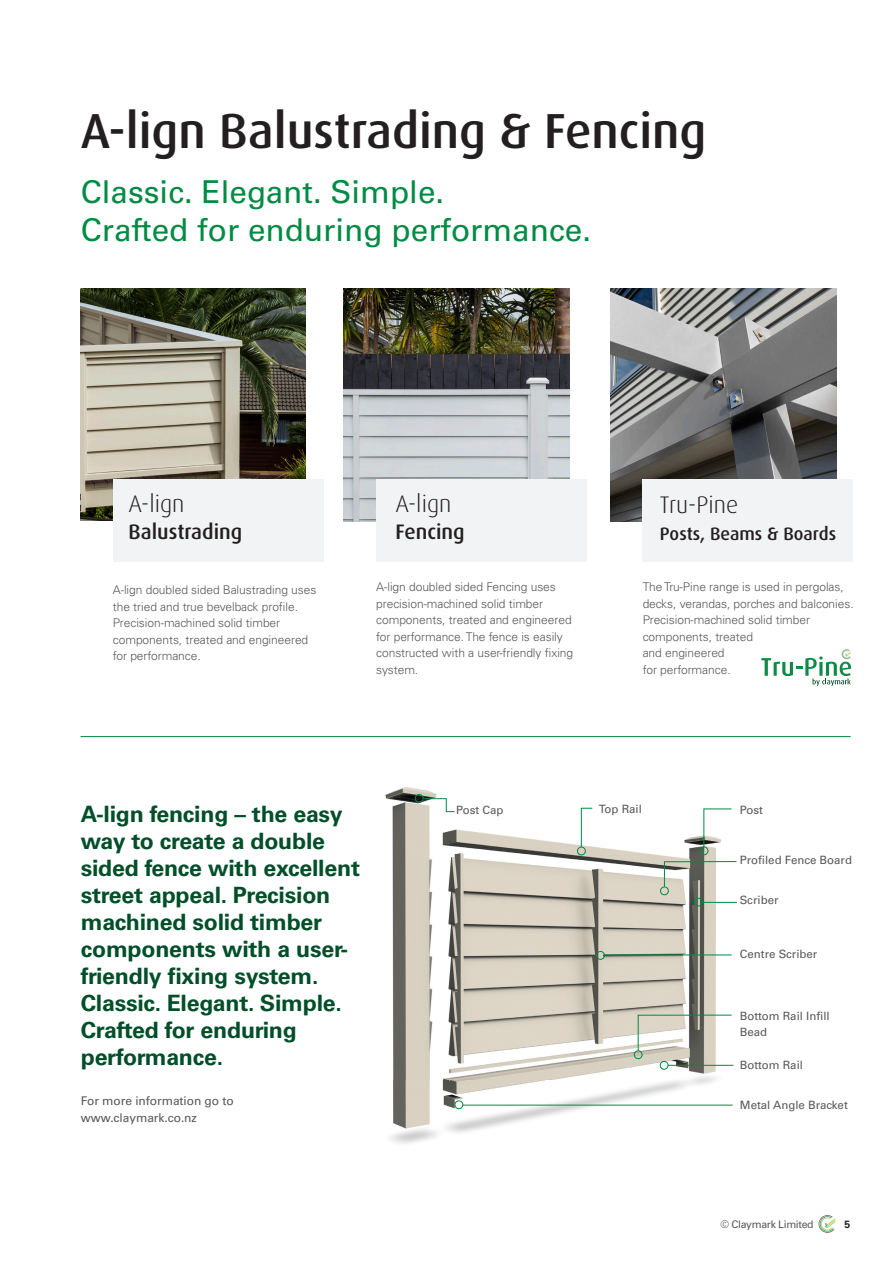
<style>
.page{position:relative;width:893px;height:1263px;background:#fff}
.page>*{position:absolute;margin:0;border:0;box-sizing:border-box;transform-origin:0 0}
.t1{font:500 49.2px "Dax";color:#231f20}
.t2{font:31.5px/37.8px "Univers LT Std";color:#008b43}
.t3{font:300 24px "Dax";color:#231f20}
.Head_1_large_blurb{font:700 22.5px/27px "Univers LT Std";letter-spacing:-.01em;color:#004f29}
.t4{font:500 21px "Dax";color:#231f20}
.t5{font:500 18px "Dax";color:#231f20}
.Body_Text{font:300 12px/16.5px "Univers LT Std";letter-spacing:-.005em;color:#57585a}
.Body_Text-2{font:12px/16.5px "Univers LT Std";letter-spacing:-.005em;color:#57585a}
.t6{font:11.4px/16.6px "Univers LT Std";color:#57585a}
.t7{font:10.5px "Univers LT Std";letter-spacing:-.03em;color:#57585a}
.t8{font:700 10.5px "Univers LT Std";color:#231f20}
</style>
<div class="page">
<img style="left:385px;top:787px;width:352px;height:357px">
<div style="left:660px;top:1061px;width:8px;height:8px;border:1px solid #008b43;border-radius:50%"></div>
<div style="left:694px;top:898px;width:8px;height:8px;border:1px solid #008b43;border-radius:50%"></div>
<div style="left:700px;top:847px;width:8px;height:8px;border:1px solid #008b43;border-radius:50%"></div>
<div style="left:660px;top:887px;width:9px;height:8px;border:1px solid #008b43;border-radius:50%"></div>
<div style="left:596px;top:951px;width:9px;height:8px;border:1px solid #008b43;border-radius:50%"></div>
<div style="left:634px;top:1050px;width:8px;height:9px;border:1px solid #008b43;border-radius:50%"></div>
<div style="left:577px;top:847px;width:9px;height:8px;border:1px solid #008b43;border-radius:50%"></div>
<div style="left:415px;top:794px;width:8px;height:8px;border:1px solid #008b43;border-radius:50%"></div>
<hr style="left:668px;top:1065px;width:65px;height:1px;background:#008b43">
<hr style="left:702px;top:902px;width:35px;height:1px;background:#008b43">
<svg style="left:664px;top:861px;width:73px;height:26px"></svg>
<hr style="left:604px;top:955px;width:128px;height:1px;background:#008b43">
<svg style="left:638px;top:1015px;width:99px;height:36px"></svg>
<svg style="left:581px;top:808px;width:12px;height:39px"></svg>
<svg style="left:703px;top:808px;width:29px;height:39px"></svg>
<svg style="left:423px;top:798px;width:32px;height:14px"></svg>
<div style="left:455px;top:1100px;width:8px;height:9px;border:1px solid #008b43;border-radius:50%"></div>
<hr style="left:463px;top:1105px;width:270px;height:1px;background:#008b43">
<svg style="left:761px;top:649px;width:90px;height:37px"></svg>
<img style="left:80px;top:289px;width:226px;height:232px">
<img style="left:611px;top:289px;width:226px;height:232px">
<img style="left:344px;top:289px;width:226px;height:232px">
<hr style="left:81px;top:736px;width:770px;height:1px;background:#008b43">
<div style="left:113px;top:479px;width:210px;height:83px;background:#f2f3f4"></div>
<div style="left:376px;top:479px;width:211px;height:83px;background:#f2f3f4"></div>
<div style="left:643px;top:479px;width:210px;height:83px;background:#f2f3f4"></div>
<svg style="left:819px;top:1215px;width:16px;height:18px"></svg>
<p class="t1" style="left:81px;top:104px;width:627px">A-lign Balustrading &amp; Fencing</p>
<p class="t2" style="left:81px;top:173px;width:512px">Classic. Elegant. Simple.<br>Crafted for enduring performance.</p>
<p class="t3" style="left:128px;top:491px;width:57px">A-lign</p>
<p class="t4" style="left:128px;top:520px;width:115px">Balustrading</p>
<p class="t3" style="left:395px;top:491px;width:57px">A-lign</p>
<p class="t4" style="left:395px;top:520px;width:71px">Fencing</p>
<p class="t3" style="left:660px;top:492px;width:80px">Tru-Pine</p>
<p class="t5" style="left:660px;top:524px;width:178px">Posts, Beams &amp; Boards</p>
<p class="Body_Text" style="left:113px;top:582px;width:205px">A-lign doubled sided Balustrading uses the tried and true bevelback profile.<br>Precision-machined solid timber components, treated and engineered for performance.</p>
<p class="Body_Text" style="left:376px;top:579px;width:198px">A-lign doubled sided Fencing uses precision-machined solid timber components, treated and engineered for performance. The fence is easily constructed with a user-friendly fixing system.</p>
<p class="Body_Text" style="left:643px;top:579px;width:213px">The Tru-Pine range is used in pergolas, decks, verandas, porches and balconies.<br>Precision-machined solid timber components, treated<br>and engineered<br>for performance.</p>
<p class="Head_1_large_blurb" style="left:81px;top:801px;width:281px">A-lign fencing – the easy way to create a double sided fence with excellent street appeal. Precision machined solid timber components with a user&shy;friendly fixing system.<br>Classic. Elegant. Simple.<br>Crafted for enduring performance.</p>
<p class="Body_Text-2" style="left:81px;top:1093px;width:154px">For more information go to www.claymark.co.nz</p>
<p class="t6" style="left:456px;top:802px;width:49px">Post Cap</p>
<p class="t6" style="left:599px;top:801px;width:45px">Top Rail</p>
<p class="t6" style="left:740px;top:801px;width:25px">Post</p>
<p class="t6" style="left:740px;top:851px;width:114px">Profiled Fence Board</p>
<p class="t6" style="left:740px;top:892px;width:40px">Scriber</p>
<p class="t6" style="left:740px;top:946px;width:79px">Centre Scriber</p>
<p class="t6" style="left:740px;top:1007px;width:91px">Bottom Rail Infill<br>Bead</p>
<p class="t6" style="left:740px;top:1056px;width:65px">Bottom Rail</p>
<p class="t6" style="left:740px;top:1096px;width:109px">Metal Angle Bracket</p>
<p class="t7" style="left:720px;top:1218px;width:95px">© Claymark Limited</p>
<p class="t8" style="left:845px;top:1218px;width:7px">5</p>
</div>
